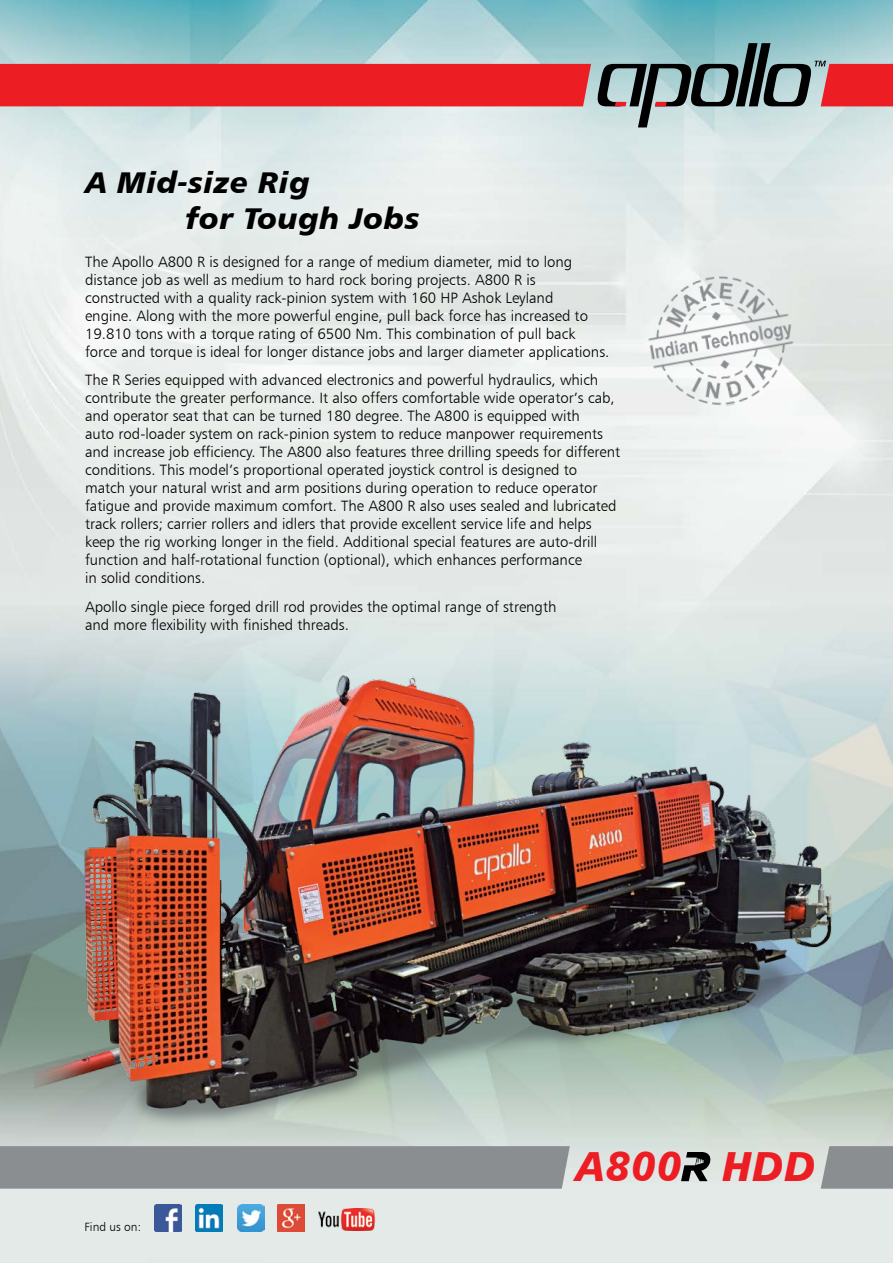
<style>
.page{position:relative;width:893px;height:1263px;background:#fff}
.page>*{position:absolute;margin:0;border:0;box-sizing:border-box;transform-origin:0 0}
.t1{font:42px "Humanist 777 BT Black Italic B";letter-spacing:.025em;color:#ed1d24;scale:.95 1}
.t2{font:30px/36px "Humanist 777 BT Black Italic B";letter-spacing:.015em;color:#000}
.t3{font:15px/18px "Humanist 777 BT Light B";color:#000}
.t4{font:12px "Humanist 777 BT Light B";color:#000}
</style>
<div class="page">
<img style="left:0;top:0;width:893px;height:1263px">
<img style="left:35px;top:666px;width:814px;height:469px">
<div style="left:0;top:1146px;width:570px;height:43px;background:#8a8e91"></div>
<svg style="left:681px;top:1152px;width:34px;height:29px"></svg>
<svg style="left:821px;top:1146px;width:72px;height:43px;background:#8f9396"></svg>
<img style="left:155px;top:1204px;width:27px;height:27px">
<img style="left:196px;top:1204px;width:27px;height:27px">
<img style="left:237px;top:1204px;width:27px;height:27px">
<img style="left:278px;top:1205px;width:27px;height:26px">
<img style="left:318px;top:1208px;width:57px;height:22px">
<svg style="left:0;top:43px;width:893px;height:84px;background:#c08387"></svg>
<img style="left:638px;top:264px;width:167px;height:154px">
<h2 class="t2" style="left:186px;top:163px;width:236px;text-indent:-100px">A Mid-size Rig<br>for Tough Jobs</h2>
<p class="t3" style="left:85px;top:252px;width:526px">The Apollo A800 R is designed for a range of medium diameter, mid to long distance job as well as medium to hard rock boring projects. A800 R is constructed with a quality rack-pinion system with 160 HP Ashok Leyland<br>engine. Along with the more powerful engine, pull back force has increased to 19.810 tons with a torque rating of 6500 Nm. This combination of pull back force and torque is ideal for longer distance jobs and larger diameter applications.</p>
<p class="t3" style="left:85px;top:371px;width:537px">The R Series equipped with advanced electronics and powerful hydraulics, which contribute the greater performance. It also offers comfortable wide operator’s cab, and operator seat that can be turned 180 degree. The A800 is equipped with<br>auto rod-loader system on rack-pinion system to reduce manpower requirements and increase job efficiency. The A800 also features three drilling speeds for different conditions. This model’s proportional operated joystick control is designed to match your natural wrist and arm positions during operation to reduce operator fatigue and provide maximum comfort. The A800 R also uses sealed and lubricated track rollers; carrier rollers and idlers that provide excellent service life and helps keep the rig working longer in the field. Additional special features are auto-drill function and half-rotational function (optional), which enhances performance<br>in solid conditions.</p>
<p class="t3" style="left:85px;top:597px;width:473px">Apollo single piece forged drill rod provides the optimal range of strength and more flexibility with finished threads.</p>
<p class="t4" style="left:85px;top:1220px;width:58px">Find us on:</p>
<h1 class="t1" style="left:575px;top:1139px;width:254px">A800 HDD</h1>
</div>
